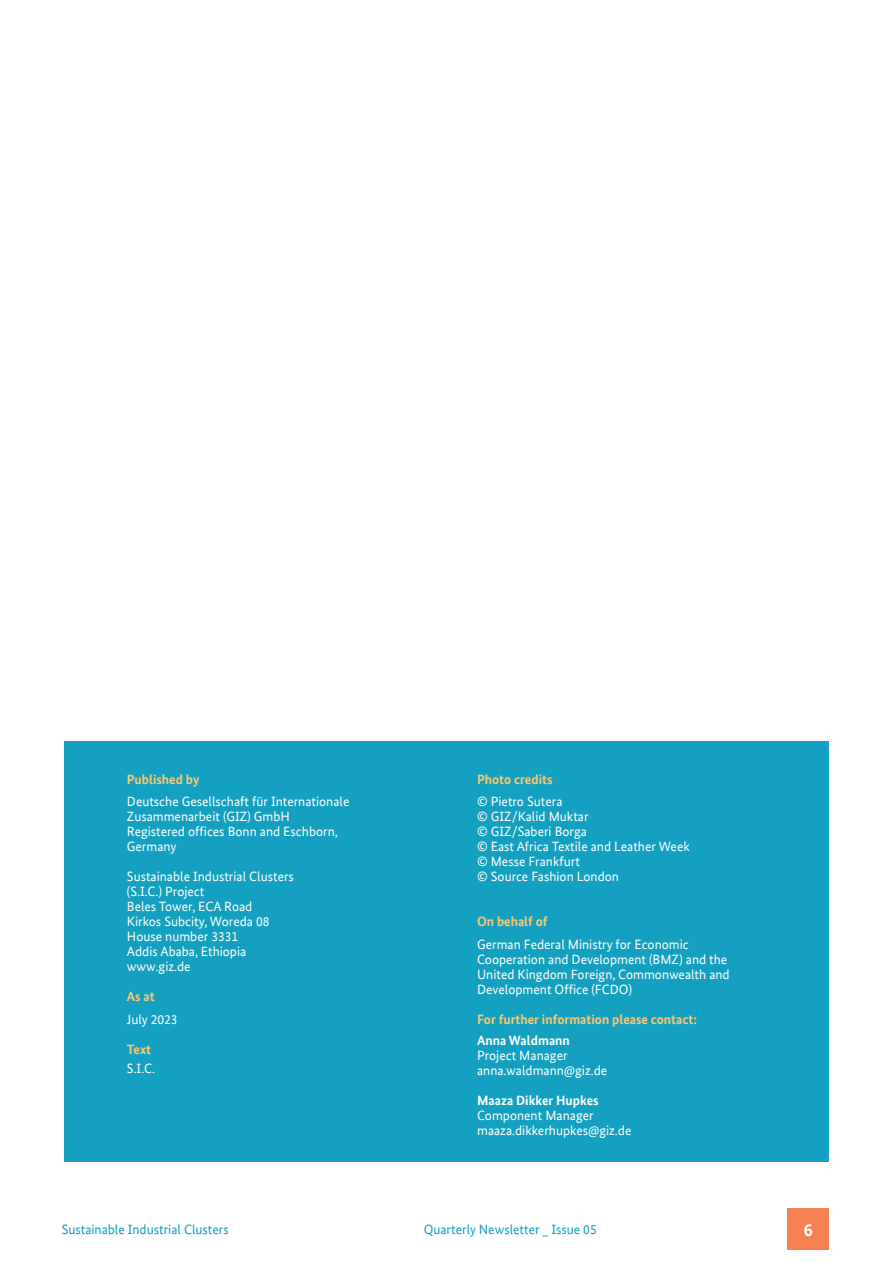
<style>
.page{position:relative;width:893px;height:1263px;background:#fff}
.page>*{position:absolute;margin:0;border:0;box-sizing:border-box;transform-origin:0 0}
.t1{font:700 18px "Bundes Sans Office T";color:#fff}
.t2{font:13.5px/15px "Bundes Sans Office T";color:#fff}
.t3{font:700 13.5px "Bundes Sans Office T";color:#fec86f}
.t4{font:13.5px "Bundes Sans Office T";color:#14a0c0}
.t5{font:700 13.5px "Bundes Sans Office T";color:#fff}
</style>
<div class="page">
<div style="left:787px;top:1208px;width:42px;height:42px;background:#f58152"></div>
<div style="left:64px;top:741px;width:765px;height:420px;background:#14a0c0"></div>
<p class="t3" style="left:127px;top:771px;width:74px">Published by</p>
<p class="t2" style="left:127px;top:794px;width:224px">Deutsche Gesellschaft für Internationale<br>Zusammenarbeit (GIZ) GmbH</p>
<p class="t2" style="left:127px;top:824px;width:212px">Registered offices Bonn and Eschborn,<br>Germany</p>
<p class="t2" style="left:127px;top:869px;width:169px">Sustainable Industrial Clusters</p>
<p class="t2" style="left:127px;top:884px;width:79px">(S.I.C.) Project</p>
<p class="t2" style="left:127px;top:899px;width:127px">Beles Tower, ECA Road</p>
<p class="t2" style="left:127px;top:914px;width:144px">Kirkos Subcity, Woreda 08</p>
<p class="t2" style="left:127px;top:929px;width:113px">House number 3331</p>
<p class="t2" style="left:127px;top:944px;width:121px">Addis Ababa, Ethiopia</p>
<p class="t2" style="left:127px;top:959px;width:65px">www.giz.de</p>
<p class="t3" style="left:127px;top:989px;width:29px">As at</p>
<p class="t2" style="left:127px;top:1011px;width:52px">July 2023</p>
<p class="t3" style="left:127px;top:1041px;width:26px">Text</p>
<p class="t2" style="left:127px;top:1061px;width:30px">S.I.C.</p>
<p class="t3" style="left:477px;top:771px;width:77px">Photo credits</p>
<p class="t2" style="left:477px;top:794px;width:87px">© Pietro Sutera</p>
<p class="t2" style="left:477px;top:809px;width:113px">© GIZ/Kalid Muktar</p>
<p class="t2" style="left:477px;top:824px;width:111px">© GIZ/Saberi Borga</p>
<p class="t2" style="left:477px;top:839px;width:214px">© East Africa Textile and Leather Week</p>
<p class="t2" style="left:477px;top:854px;width:104px">© Messe Frankfurt</p>
<p class="t2" style="left:477px;top:869px;width:143px">© Source Fashion London</p>
<p class="t3" style="left:477px;top:914px;width:72px">On behalf of</p>
<p class="t2" style="left:477px;top:936px;width:254px">German Federal Ministry for Economic Cooperation and Development (BMZ) and the United Kingdom Foreign, Commonwealth and Development Office (FCDO)</p>
<p class="t3" style="left:477px;top:1011px;width:221px">For further information please contact:</p>
<p class="t5" style="left:477px;top:1032px;width:94px">Anna Waldmann</p>
<p class="t2" style="left:477px;top:1047px;width:92px">Project Manager</p>
<p class="t2" style="left:477px;top:1062px;width:132px">anna.waldmann@giz.de</p>
<p class="t5" style="left:477px;top:1092px;width:123px">Maaza Dikker Hupkes</p>
<p class="t2" style="left:477px;top:1107px;width:118px">Component Manager</p>
<p class="t2" style="left:477px;top:1122px;width:156px">maaza.dikkerhupkes@giz.de</p>
<p class="t4" style="left:62px;top:1222px;width:169px">Sustainable Industrial Clusters</p>
<p class="t4" style="left:424px;top:1222px;width:175px">Quarterly Newsletter _ Issue 05</p>
<h1 class="t1" style="left:804px;top:1219px;width:10px">6</h1>
</div>
